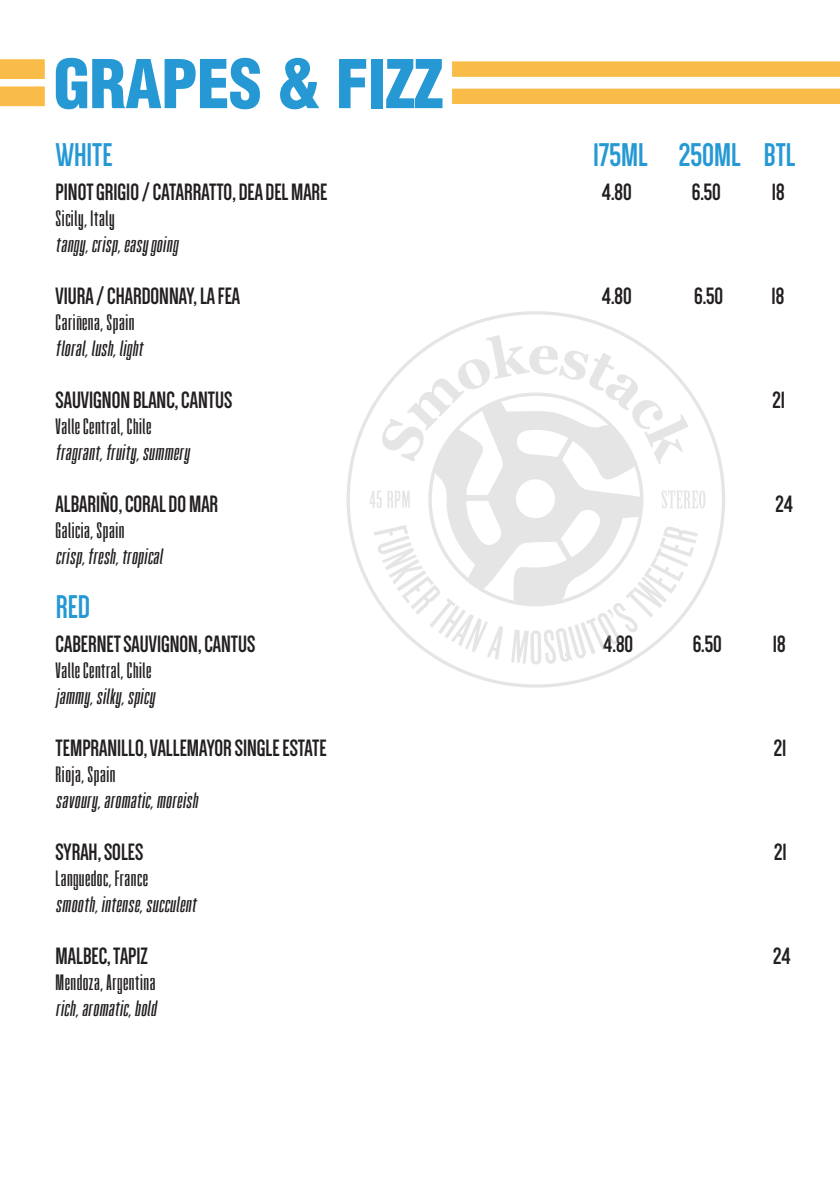
<style>
.page{position:relative;width:840px;height:1191px;background:#fff}
.page>*{position:absolute;margin:0;border:0;box-sizing:border-box;transform-origin:0 0}
.t1{font:900 condensed 65.6px "Helvetica";letter-spacing:-.01em;color:#2699d5}
.t2{font:700 33.8px "Dense";color:#2699d5}
.t3{font:700 24.4px "Dense";color:#231f20}
.t4{font:italic 21.4px "Fat Cow";letter-spacing:.025em;color:#231f20;scale:1.06 1}
.t5{font:21.4px "Fat Cow";letter-spacing:.025em;color:#231f20;scale:1.06 1}
</style>
<div class="page">
<svg style="left:346px;top:311px;width:378px;height:376px"></svg>
<svg style="left:382px;top:335px;width:306px;height:130px"></svg>
<svg style="left:373px;top:525px;width:130px;height:134px"></svg>
<svg style="left:511px;top:526px;width:186px;height:138px"></svg>
<svg style="left:434px;top:401px;width:206px;height:203px;fill:#eaeaeb"></svg>
<svg style="left:369px;top:491px;width:12px;height:17px"></svg>
<svg style="left:387px;top:491px;width:22px;height:17px"></svg>
<svg style="left:661px;top:490px;width:44px;height:18px"></svg>
<div style="left:452px;top:61px;width:387px;height:16px;background:#f9bc48"></div>
<div style="left:452px;top:89px;width:387px;height:15px;background:#f9bc48"></div>
<div style="left:0;top:59px;width:45px;height:20px;background:#f9bc48"></div>
<div style="left:0;top:86px;width:45px;height:20px;background:#f9bc48"></div>
<h1 class="t1" style="left:54px;top:43px;width:391px">GRAPES &amp; FIZZ</h1>
<h2 class="t2" style="left:592px;top:138px;width:204px">175ML 250ML BTL</h2>
<h2 class="t2" style="left:56px;top:138px;width:58px">WHITE</h2>
<p class="t3" style="left:56px;top:179px;width:273px">PINOT GRIGIO / CATARRATTO, DEA DEL MARE</p>
<p class="t3" style="left:601px;top:179px;width:31px">4.80</p>
<p class="t3" style="left:691px;top:179px;width:31px">6.50</p>
<p class="t3" style="left:771px;top:179px;width:14px">18</p>
<p class="t5" style="left:56px;top:203px;width:57px">Sicily, Italy</p>
<p class="t4" style="left:56px;top:229px;width:116px">tangy, crisp, easy going</p>
<p class="t3" style="left:56px;top:283px;width:186px">VIURA / CHARDONNAY, LA FEA</p>
<p class="t3" style="left:601px;top:283px;width:31px">4.80</p>
<p class="t3" style="left:693px;top:283px;width:31px">6.50</p>
<p class="t3" style="left:771px;top:283px;width:14px">18</p>
<p class="t5" style="left:56px;top:307px;width:76px">Cariñena, Spain</p>
<p class="t4" style="left:56px;top:333px;width:83px">floral, lush, light</p>
<p class="t3" style="left:56px;top:387px;width:178px">SAUVIGNON BLANC, CANTUS</p>
<p class="t3" style="left:772px;top:387px;width:14px">21</p>
<p class="t5" style="left:56px;top:411px;width:92px">Valle Central, Chile</p>
<p class="t4" style="left:56px;top:437px;width:127px">fragrant, fruity, summery</p>
<p class="t3" style="left:56px;top:491px;width:164px">ALBARIÑO, CORAL DO MAR</p>
<p class="t3" style="left:775px;top:491px;width:19px">24</p>
<p class="t5" style="left:56px;top:515px;width:67px">Galicia, Spain</p>
<p class="t4" style="left:56px;top:541px;width:102px">crisp, fresh, tropical</p>
<h2 class="t2" style="left:56px;top:590px;width:36px">RED</h2>
<p class="t3" style="left:56px;top:632px;width:201px">CABERNET SAUVIGNON, CANTUS</p>
<p class="t3" style="left:603px;top:632px;width:31px">4.80</p>
<p class="t3" style="left:692px;top:632px;width:31px">6.50</p>
<p class="t3" style="left:772px;top:632px;width:14px">18</p>
<p class="t5" style="left:56px;top:656px;width:92px">Valle Central, Chile</p>
<p class="t4" style="left:56px;top:682px;width:95px">jammy, silky, spicy</p>
<p class="t3" style="left:56px;top:736px;width:272px">TEMPRANILLO, VALLEMAYOR SINGLE ESTATE</p>
<p class="t3" style="left:773px;top:736px;width:14px">21</p>
<p class="t5" style="left:56px;top:760px;width:58px">Rioja, Spain</p>
<p class="t4" style="left:56px;top:786px;width:135px">savoury, aromatic, moreish</p>
<p class="t3" style="left:56px;top:840px;width:89px">SYRAH, SOLES</p>
<p class="t3" style="left:773px;top:840px;width:14px">21</p>
<p class="t5" style="left:56px;top:864px;width:89px">Languedoc, France</p>
<p class="t4" style="left:56px;top:890px;width:134px">smooth, intense, succulent</p>
<p class="t3" style="left:56px;top:944px;width:94px">MALBEC, TAPIZ</p>
<p class="t3" style="left:772px;top:944px;width:19px">24</p>
<p class="t5" style="left:56px;top:968px;width:96px">Mendoza, Argentina</p>
<p class="t4" style="left:56px;top:994px;width:96px">rich, aromatic, bold</p>
</div>
